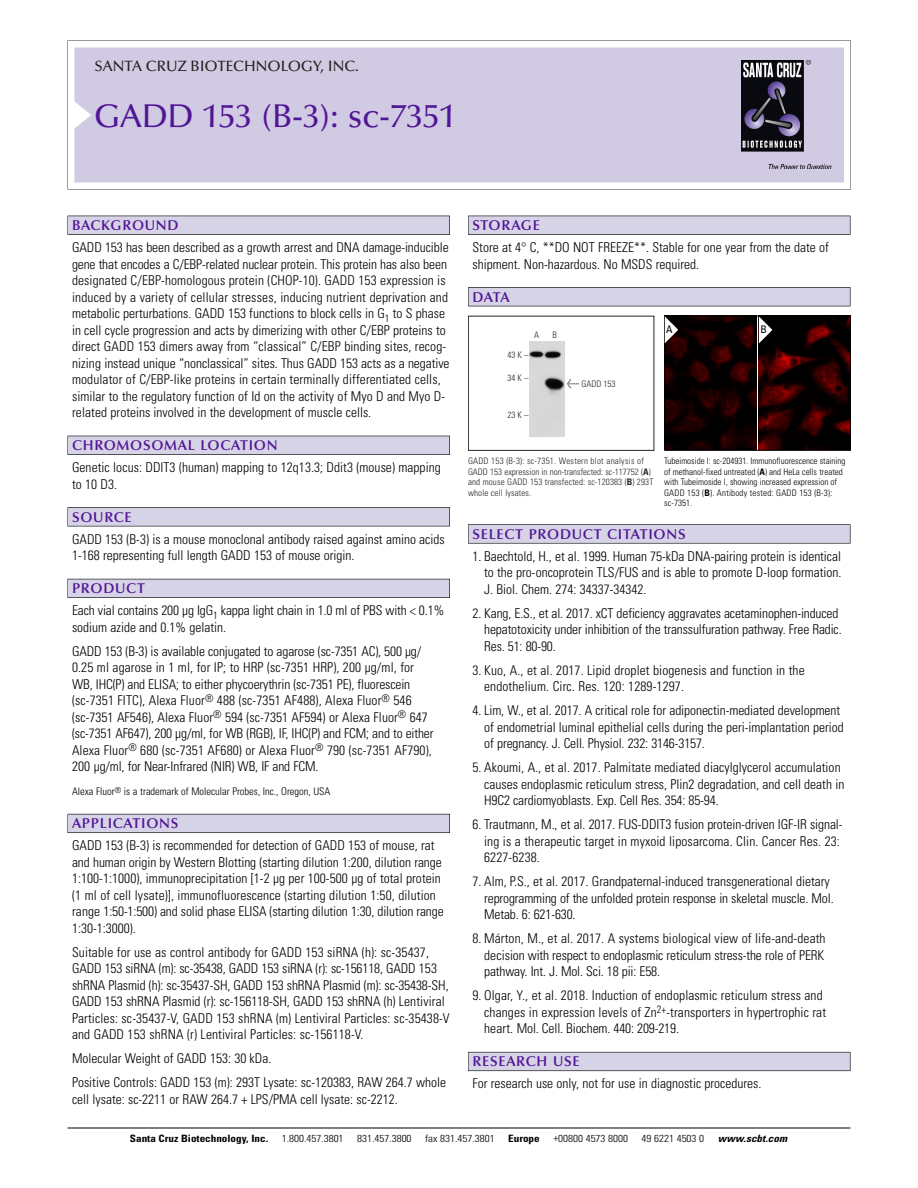
<style>
.page{position:relative;width:918px;height:1188px;background:#fff}
.page>*{position:absolute;margin:0;border:0;box-sizing:border-box;transform-origin:0 0}
.t1{font:500 33px "Optima";color:#511695}
.t2{font:500 15px "Optima";color:#231f20}
.t3{font:600 14.25px "Optima";letter-spacing:.05em;color:#511695}
.t4{font:300 condensed 13.5px/16.5px "Univers";color:#000}
.t5{font:300 condensed 10.5px "Univers";color:#000}
.t6{font:condensed 10.5px "Univers";color:#000}
.t7{font:300 condensed 10.2px "Univers";color:#000;scale:1.1 1}
.t8{font:700 condensed 10.2px "Univers";color:#000;scale:1.1 1}
.t9{font:italic 700 condensed 10.2px "Univers";letter-spacing:.005em;color:#000;scale:1.1 1}
.t10{font:300 condensed 9px/10.5px "Univers";color:#000}
.t11{font:9px/10.5px "Univers Condensed Light+SDWZIE";letter-spacing:.015em;color:#272627}
.s1{font-family:"Meta Plus Book Roman+AZHQSV";font-size:10.5px}
.s2{font-family:"Univers Condensed Bold+RFQZMM"}
.s3{font-weight:700}
</style>
<div class="page">
<svg style="left:68px;top:40px;width:783px;height:149px"></svg>
<div style="left:74px;top:47px;width:770px;height:135px;background:#d1cae3"></div>
<img style="left:741px;top:60px;width:90px;height:108px">
<div style="left:68px;top:216px;width:382px;height:19px;background:#525155"></div>
<div style="left:68px;top:216px;width:381px;height:18px;background:#d7d3e7"></div>
<div style="left:68px;top:436px;width:382px;height:19px;background:#515055"></div>
<div style="left:68px;top:436px;width:381px;height:18px;background:#d7d3e7"></div>
<div style="left:68px;top:507px;width:382px;height:19px;background:#545357"></div>
<div style="left:68px;top:508px;width:381px;height:18px;background:#d7d3e7"></div>
<div style="left:68px;top:579px;width:382px;height:19px;background:#54535a"></div>
<div style="left:68px;top:579px;width:381px;height:18px;background:#d7d3e7"></div>
<div style="left:68px;top:814px;width:382px;height:19px;background:#5b5a62"></div>
<div style="left:68px;top:814px;width:381px;height:18px;background:#d7d3e7"></div>
<div style="left:468px;top:216px;width:382px;height:19px;background:#525155"></div>
<div style="left:468px;top:216px;width:382px;height:18px;background:#d7d3e7"></div>
<div style="left:468px;top:287px;width:382px;height:19px;background:#525155"></div>
<div style="left:468px;top:288px;width:382px;height:18px;background:#d7d3e7"></div>
<svg style="left:468px;top:524px;width:382px;height:20px"></svg>
<div style="left:468px;top:525px;width:382px;height:18px;background:#d7d3e7"></div>
<div style="left:468px;top:1052px;width:382px;height:19px;background:#66646e"></div>
<div style="left:468px;top:1052px;width:382px;height:18px;background:#d7d3e7"></div>
<hr style="left:68px;top:1128px;width:782px;height:1px;background:#000">
<div style="left:468px;top:316px;width:186px;height:135px;border:1px solid #272627"></div>
<img style="left:530px;top:341px;width:35px;height:95px">
<img style="left:759px;top:318px;width:90px;height:131px">
<img style="left:666px;top:318px;width:90px;height:131px">
<div style="left:664px;top:316px;width:187px;height:135px;border:1px solid #000"></div>
<svg style="left:759px;top:316px;width:13px;height:27px"></svg>
<svg style="left:665px;top:316px;width:13px;height:27px"></svg>
<p class="t2" style="left:94px;top:61px;width:266px">SANTA CRUZ BIOTECHNOLOGY, INC.</p>
<h1 class="t1" style="left:94px;top:103px;width:363px">GADD 153 (B-3): sc-7351</h1>
<p class="t3" style="left:72px;top:219px;width:108px">BACKGROUND</p>
<p class="t4" style="left:72px;top:240px;width:379px">GADD 153 has been described as a growth arrest and DNA damage-inducible gene that encodes a C/EBP-related nuclear protein. This protein has also been designated C/EBP-homologous protein (CHOP-10). GADD 153 expression is induced by a variety of cellular stresses, inducing nutrient deprivation and metabolic perturbations. GADD 153 functions to block cells in G<sub>1</sub> to S phase in cell cycle progression and acts by dimerizing with other C/EBP proteins to direct GADD 153 dimers away from “classical” C/EBP binding sites, recog&shy;nizing instead unique “nonclassical” sites. Thus GADD 153 acts as a negative modulator of C/EBP-like proteins in certain terminally differentiated cells, similar to the regulatory function of Id on the activity of Myo D and Myo D&shy;related proteins involved in the development of muscle cells.</p>
<p class="t3" style="left:72px;top:440px;width:207px">CHROMOSOMAL LOCATION</p>
<p class="t4" style="left:72px;top:460px;width:370px">Genetic locus: DDIT3 (human) mapping to 12q13.3; Ddit3 (mouse) mapping to 10 D3.</p>
<p class="t3" style="left:72px;top:511px;width:61px">SOURCE</p>
<p class="t4" style="left:72px;top:532px;width:374px">GADD 153 (B-3) is a mouse monoclonal antibody raised against amino acids<br>1-168 representing full length GADD 153 of mouse origin.</p>
<p class="t3" style="left:72px;top:583px;width:74px">PRODUCT</p>
<p class="t4" style="left:72px;top:603px;width:374px">Each vial contains 200 µg IgG<sub>1</sub> kappa light chain in 1.0 ml of PBS with &lt; 0.1% sodium azide and 0.1% gelatin.</p>
<p class="t4" style="left:72px;top:644px;width:363px">GADD 153 (B-3) is available conjugated to agarose (sc-7351 AC), 500 µg/ 0.25 ml agarose in 1 ml, for IP; to HRP (sc-7351 HRP), 200 µg/ml, for WB, IHC(P) and ELISA; to either phycoerythrin (sc-7351 PE), fluorescein (sc-7351 FITC), Alexa Fluor<sup>®</sup> 488 (sc-7351 AF488), Alexa Fluor<sup>®</sup> 546 (sc-7351 AF546), Alexa Fluor<sup>®</sup> 594 (sc-7351 AF594) or Alexa Fluor<sup>®</sup> 647 (sc-7351 AF647), 200 µg/ml, for WB (RGB), IF, IHC(P) and FCM; and to either Alexa Fluor<sup>®</sup> 680 (sc-7351 AF680) or Alexa Fluor<sup>®</sup> 790 (sc-7351 AF790), 200 µg/ml, for Near-Infrared (NIR) WB, IF and FCM.</p>
<p class="t5" style="left:72px;top:788px;width:260px">Alexa Fluor<sup>®</sup> is a trademark of Molecular Probes, Inc., Oregon, USA</p>
<p class="t3" style="left:72px;top:818px;width:108px">APPLICATIONS</p>
<p class="t4" style="left:72px;top:838px;width:373px">GADD 153 (B-3) is recommended for detection of GADD 153 of mouse, rat and human origin by Western Blotting (starting dilution 1:200, dilution range 1:100-1:1000), immunoprecipitation [1-2 µg per 100-500 µg of total protein (1 ml of cell lysate)], immunofluorescence (starting dilution 1:50, dilution range 1:50-1:500) and solid phase ELISA (starting dilution 1:30, dilution range 1:30-1:3000).</p>
<p class="t4" style="left:72px;top:945px;width:379px">Suitable for use as control antibody for GADD 153 siRNA (h): sc-35437, GADD 153 siRNA (m): sc-35438, GADD 153 siRNA (r): sc-156118, GADD 153 shRNA Plasmid (h): sc-35437-SH, GADD 153 shRNA Plasmid (m): sc-35438-SH, GADD 153 shRNA Plasmid (r): sc-156118-SH, GADD 153 shRNA (h) Lentiviral Particles: sc-35437-V, GADD 153 shRNA (m) Lentiviral Particles: sc-35438-V and GADD 153 shRNA (r) Lentiviral Particles: sc-156118-V.</p>
<p class="t4" style="left:72px;top:1048px;width:376px;line-height:24px">Molecular Weight of GADD 153: 30 kDa.<br>Positive Controls: GADD 153 (m): 293T Lysate: sc-120383, RAW 264.7 whole</p>
<p class="t4" style="left:72px;top:1092px;width:327px">cell lysate: sc-2211 or RAW 264.7 + LPS/PMA cell lysate: sc-2212.</p>
<p class="t3" style="left:473px;top:219px;width:69px">STORAGE</p>
<p class="t4" style="left:473px;top:240px;width:358px">Store at 4° C, **DO NOT FREEZE**. Stable for one year from the date of shipment. Non-hazardous. No MSDS required.</p>
<p class="t3" style="left:473px;top:291px;width:39px">DATA</p>
<p class="t11" style="left:534px;top:330px;width:7px">A</p>
<p class="t11" style="left:552px;top:330px;width:6px">B</p>
<p class="t11" style="left:508px;top:350px;width:22px">43K–</p>
<p class="t11" style="left:508px;top:373px;width:22px">34K–</p>
<p class="t11" style="left:508px;top:411px;width:22px">23K–</p>
<p class="t11" style="left:567px;top:380px;width:50px"><span class="s1">&lt;</span> GADD 153</p>
<p class="t6" style="left:666px;top:325px;width:8px">A</p>
<p class="t6" style="left:760px;top:325px;width:8px">B</p>
<p class="t11" style="left:468px;top:457px;width:187px">GADD 153 (B-3): sc-7351. Western blot analysis of GADD 153 expression in non-transfected: sc-117752 (<span class="s2">A</span>) and mouse GADD 153 transfected: sc-120383 (<span class="s2">B</span>) 293T whole cell lysates.</p>
<p class="t10" style="left:664px;top:457px;width:183px">Tubeimoside I: sc-204931. Immunofluorescence staining of methanol-fixed untreated (<span class="s3">A</span>) and HeLa cells treated with Tubeimoside I, showing increased expression of GADD 153 (<span class="s3">B</span>). Antibody tested: GADD 153 (B-3): sc-7351.</p>
<p class="t3" style="left:473px;top:528px;width:215px">SELECT PRODUCT CITATIONS</p>
<p class="t4" style="left:484px;top:549px;width:359px;text-align:justify;text-indent:-12px">1. Baechtold, H., et al. 1999. Human 75-kDa DNA-pairing protein is identical to the pro-oncoprotein TLS/FUS and is able to promote D-loop formation.<br>J. Biol. Chem. 274: 34337-34342.</p>
<p class="t4" style="left:484px;top:606px;width:359px;text-indent:-12px">2. Kang, E.S., et al. 2017. xCT deficiency aggravates acetaminophen-induced hepatotoxicity under inhibition of the transsulfuration pathway. Free Radic.<br>Res. 51: 80-90.</p>
<p class="t4" style="left:484px;top:663px;width:322px;text-indent:-12px">3. Kuo, A., et al. 2017. Lipid droplet biogenesis and function in the endothelium. Circ. Res. 120: 1289-1297.</p>
<p class="t4" style="left:484px;top:703px;width:361px;text-indent:-12px">4. Lim, W., et al. 2017. A critical role for adiponectin-mediated development of endometrial luminal epithelial cells during the peri-implantation period of pregnancy. J. Cell. Physiol. 232: 3146-3157.</p>
<p class="t4" style="left:484px;top:760px;width:362px;text-indent:-12px">5. Akoumi, A., et al. 2017. Palmitate mediated diacylglycerol accumulation causes endoplasmic reticulum stress, Plin2 degradation, and cell death in<br>H9C2 cardiomyoblasts. Exp. Cell Res. 354: 85-94.</p>
<p class="t4" style="left:484px;top:817px;width:360px;text-indent:-12px">6. Trautmann, M., et al. 2017. FUS-DDIT3 fusion protein-driven IGF-IR signal&shy;ing is a therapeutic target in myxoid liposarcoma. Clin. Cancer Res. 23:<br>6227-6238.</p>
<p class="t4" style="left:484px;top:874px;width:351px;text-indent:-12px">7. Alm, P.S., et al. 2017. Grandpaternal-induced transgenerational dietary reprogramming of the unfolded protein response in skeletal muscle. Mol.<br>Metab. 6: 621-630.</p>
<p class="t4" style="left:484px;top:931px;width:343px;text-align:justify;text-indent:-12px">8. Márton, M., et al. 2017. A systems biological view of life-and-death decision with respect to endoplasmic reticulum stress-the role of PERK pathway. Int. J. Mol. Sci. 18 pii: E58.</p>
<p class="t4" style="left:484px;top:988px;width:343px;text-indent:-12px">9. Olgar, Y., et al. 2018. Induction of endoplasmic reticulum stress and changes in expression levels of Zn<sup>2+</sup>-transporters in hypertrophic rat heart. Mol. Cell. Biochem. 440: 209-219.</p>
<p class="t3" style="left:473px;top:1056px;width:109px">RESEARCH USE</p>
<p class="t4" style="left:473px;top:1076px;width:290px">For research use only, not for use in diagnostic procedures.</p>
<p class="t8" style="left:130px;top:1135px;width:127px">Santa Cruz Biotechnology, Inc.</p>
<p class="t7" style="left:282px;top:1135px;width:58px">1.800.457.3801</p>
<p class="t7" style="left:357px;top:1135px;width:51px">831.457.3800</p>
<p class="t7" style="left:425px;top:1135px;width:65px">fax 831.457.3801</p>
<p class="t8" style="left:508px;top:1135px;width:30px">Europe</p>
<p class="t7" style="left:553px;top:1135px;width:69px">+00800 4573 8000</p>
<p class="t7" style="left:642px;top:1135px;width:58px">49 6221 4503 0</p>
<p class="t9" style="left:718px;top:1135px;width:64px">www.scbt.com</p>
</div>
